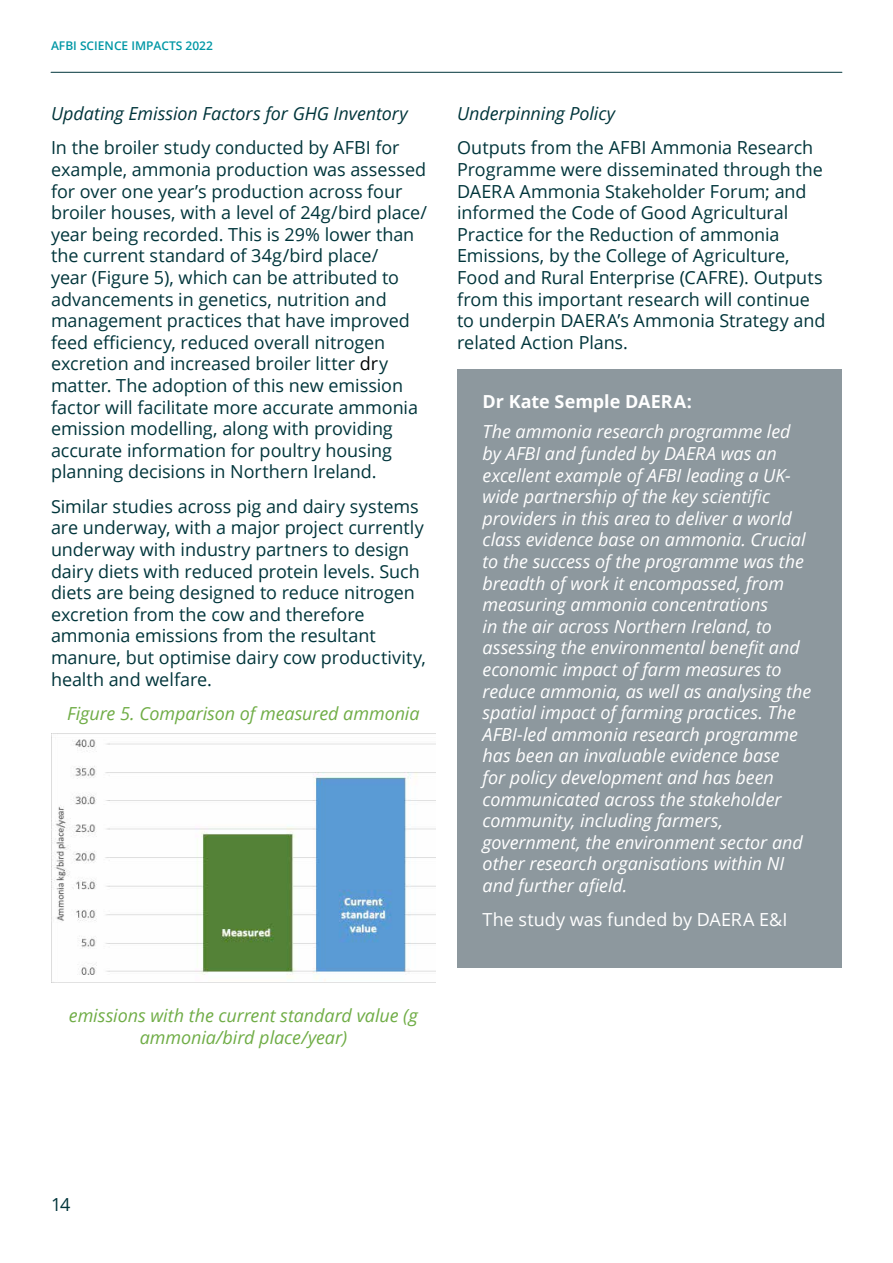
<style>
.page{position:relative;width:893px;height:1263px;background:#fff}
.page>*{position:absolute;margin:0;border:0;box-sizing:border-box;transform-origin:0 0}
.t1{font:18px/21.6px "Open Sans";letter-spacing:-.005em;color:#00353b}
.t2{font:italic 18px/21.6px "Open Sans";letter-spacing:-.005em;color:#fff}
.t3{font:italic 18px/21.6px "Open Sans";letter-spacing:-.005em;color:#70ad47;text-align:center}
.t4{font:italic 18px "Open Sans";letter-spacing:-.005em;color:#00353b}
.t5{font:18px "Open Sans";color:#fff}
.t6{font:700 18px "Open Sans";color:#fff}
.t7{font:600 12px "Open Sans";color:#0097a5}
.s1{color:#000}
</style>
<div class="page">
<hr style="left:51px;top:72px;width:791px;height:1px;background:#00353b">
<img style="left:51px;top:733px;width:385px;height:249px">
<div style="left:457px;top:369px;width:385px;height:598px;background:#8d989e"></div>
<p class="t7" style="left:51px;top:37px;width:163px">AFBI SCIENCE IMPACTS 2022</p>
<p class="t4" style="left:51px;top:101px;width:358px">Updating Emission Factors for GHG Inventory</p>
<p class="t1" style="left:51px;top:137px;width:378px">In the broiler study conducted by AFBI for example, ammonia production was assessed for over one year’s production across four broiler houses, with a level of 24g/bird place/ year being recorded. This is 29% lower than the current standard of 34g/bird place/<br>year (Figure 5), which can be attributed to advancements in genetics, nutrition and management practices that have improved feed efficiency, reduced overall nitrogen excretion and increased broiler litter <span class="s1">dr</span>y matter. The adoption of this new emission factor will facilitate more accurate ammonia emission modelling, along with providing accurate information for poultry housing planning decisions in Northern Ireland.</p>
<p class="t1" style="left:51px;top:495px;width:376px">Similar studies across pig and dairy systems are underway, with a major project currently underway with industry partners to design dairy diets with reduced protein levels. Such diets are being designed to reduce nitrogen excretion from the cow and therefore ammonia emissions from the resultant manure, but optimise dairy cow productivity, health and welfare.</p>
<p class="t3" style="left:67px;top:702px;width:354px">Figure 5. Comparison of measured ammonia</p>
<p class="t4" style="left:457px;top:101px;width:160px">Underpinning Policy</p>
<p class="t1" style="left:457px;top:137px;width:370px">Outputs from the AFBI Ammonia Research Programme were disseminated through the DAERA Ammonia Stakeholder Forum; and informed the Code of Good Agricultural Practice for the Reduction of ammonia Emissions, by the College of Agriculture, Food and Rural Enterprise (CAFRE). Outputs from this important research will continue to underpin DAERA’s Ammonia Strategy and related Action Plans.</p>
<p class="t6" style="left:483px;top:389px;width:211px">Dr Kate Semple DAERA:</p>
<p class="t2" style="left:483px;top:420px;width:330px">The ammonia research programme led by AFBI and funded by DAERA was an excellent example of AFBI leading a UK&shy;wide partnership of the key scientific providers in this area to deliver a world class evidence base on ammonia. Crucial to the success of the programme was the breadth of work it encompassed, from measuring ammonia concentrations<br>in the air across Northern Ireland, to assessing the environmental benefit and economic impact of farm measures to reduce ammonia, as well as analysing the spatial impact of farming practices. The AFBI-led ammonia research programme has been an invaluable evidence base<br>for policy development and has been communicated across the stakeholder community, including farmers, government, the environment sector and other research organisations within NI and further afield.</p>
<p class="t5" style="left:483px;top:907px;width:306px">The study was funded by DAERA E&amp;I</p>
<p class="t3" style="left:69px;top:1005px;width:350px">emissions with the current standard value (g ammonia/bird place/year)</p>
<p class="t1" style="left:51px;top:1193px;width:21px">14</p>
</div>
